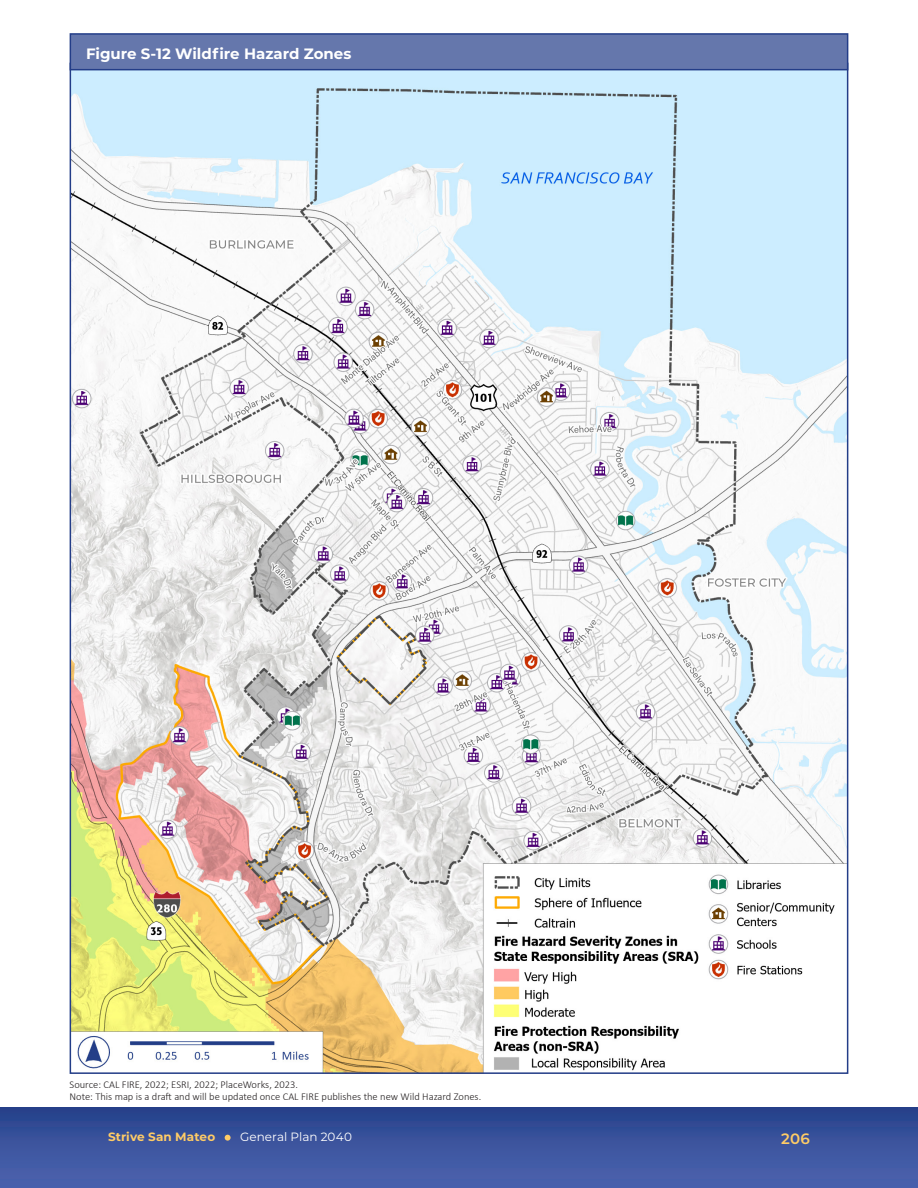
<style>
.page{position:relative;width:918px;height:1188px;background:#fff}
.page>*{position:absolute;margin:0;border:0;box-sizing:border-box;transform-origin:0 0}
.Figure_Title{font:700 15px "Montserrat";color:#fff}
.t1{font:600 15px "Montserrat";color:#fc6}
.t2{font:12px "Montserrat";letter-spacing:.005em;color:#fff}
.t3{font:700 12px "Montserrat";letter-spacing:.01em;color:#fc6}
.Source{font:300 10.5px "Calibri";color:#231f20}
</style>
<div class="page">
<div style="left:0;top:1107px;width:918px;height:81px;background:linear-gradient(to bottom,#28438c,#4e65b0)"></div>
<img style="left:73px;top:70px;width:772px;height:1001px">
<div style="left:70px;top:34px;width:778px;height:36px;background:#6577ac"></div>
<div style="left:70px;top:33px;width:778px;height:37px;border:2px solid #233d88"></div>
<svg style="left:225px;top:1135px;width:6px;height:6px"></svg>
<p class="Figure_Title" style="left:86px;top:43px;width:267px">Figure S-12 Wildfire Hazard Zones</p>
<p class="Source" style="left:70px;top:1078px;width:230px">Source: CAL FIRE, 2022; ESRI, 2022; PlaceWorks, 2023.</p>
<p class="Source" style="left:70px;top:1090px;width:413px">Note: This map is a draft and will be updated once CAL FIRE publishes the new Wild Hazard Zones.</p>
<p class="t3" style="left:108px;top:1128px;width:109px">Strive San Mateo</p>
<p class="t2" style="left:240px;top:1128px;width:113px">General Plan 2040</p>
<h1 class="t1" style="left:781px;top:1128px;width:30px">206</h1>
</div>
